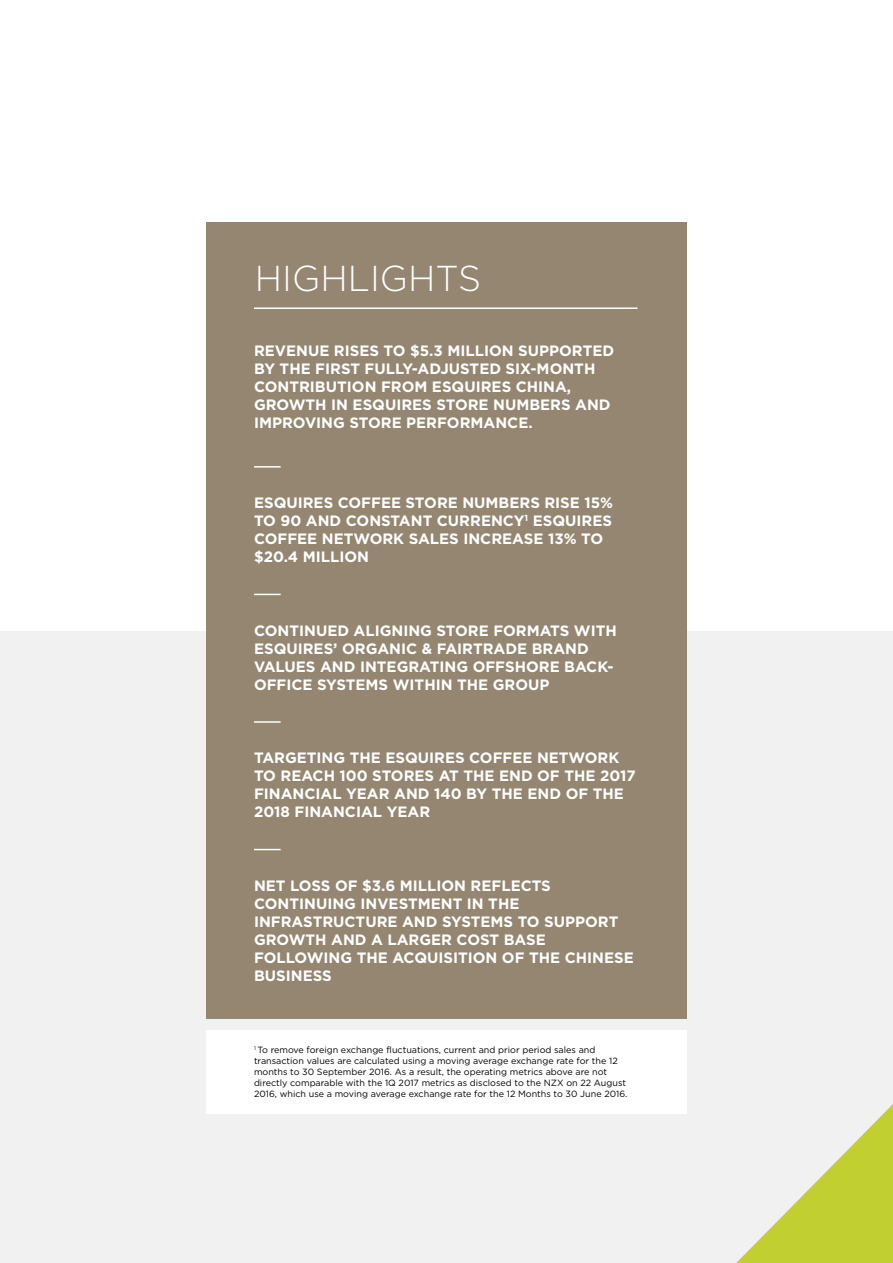
<style>
.page{position:relative;width:893px;height:1263px;background:#fff}
.page>*{position:absolute;margin:0;border:0;box-sizing:border-box;transform-origin:0 0}
.t1{font:300 36px "Gotham HTF";color:#fff}
.t2{font:700 15px/18px "Gotham HTF";color:#fff}
.t3{font:9px/10.8px "Gotham HTF";color:#000}
</style>
<div class="page">
<div style="left:0;top:631px;width:893px;height:632px;background:#f1f1f2"></div>
<div style="left:206px;top:222px;width:481px;height:796px;background:#948671"></div>
<hr style="left:254px;top:307px;width:383px;height:2px;background:#fff">
<hr style="left:254px;top:466px;width:27px;height:2px;background:#fff">
<svg style="left:254px;top:594px;width:27px;height:1px"></svg>
<hr style="left:254px;top:721px;width:27px;height:2px;background:#fff">
<svg style="left:254px;top:849px;width:27px;height:1px"></svg>
<svg style="left:736px;top:1104px;width:157px;height:159px"></svg>
<div style="left:206px;top:1031px;width:481px;height:83px;background:#fff"></div>
<h1 class="t1" style="left:255px;top:258px;width:228px">HIGHLIGHTS</h1>
<p class="t2" style="left:254px;top:342px;width:362px">REVENUE RISES TO $5.3 MILLION SUPPORTED BY THE FIRST FULLY-ADJUSTED SIX-MONTH CONTRIBUTION FROM ESQUIRES CHINA, GROWTH IN ESQUIRES STORE NUMBERS AND IMPROVING STORE PERFORMANCE.</p>
<p class="t2" style="left:254px;top:493px;width:361px">ESQUIRES COFFEE STORE NUMBERS RISE 15%<br>TO 90 AND CONSTANT CURRENCY<sup>1</sup> ESQUIRES<br>COFFEE NETWORK SALES INCREASE 13% TO $20.4 MILLION</p>
<p class="t2" style="left:254px;top:621px;width:364px">CONTINUED ALIGNING STORE FORMATS WITH ESQUIRES’ ORGANIC &amp; FAIRTRADE BRAND VALUES AND INTEGRATING OFFSHORE BACK-OFFICE SYSTEMS WITHIN THE GROUP</p>
<p class="t2" style="left:254px;top:748px;width:383px">TARGETING THE ESQUIRES COFFEE NETWORK TO REACH 100 STORES AT THE END OF THE 2017<br>FINANCIAL YEAR AND 140 BY THE END OF THE 2018 FINANCIAL YEAR</p>
<p class="t2" style="left:254px;top:876px;width:381px">NET LOSS OF $3.6 MILLION REFLECTS<br>CONTINUING INVESTMENT IN THE<br>INFRASTRUCTURE AND SYSTEMS TO SUPPORT<br>GROWTH AND A LARGER COST BASE<br>FOLLOWING THE ACQUISITION OF THE CHINESE<br>BUSINESS</p>
<p class="t3" style="left:254px;top:1044px;width:375px"><sup>1</sup> To remove foreign exchange fluctuations, current and prior period sales and transaction values are calculated using a moving average exchange rate for the 12 months to 30 September 2016. As a result, the operating metrics above are not directly comparable with the 1Q 2017 metrics as disclosed to the NZX on 22 August 2016, which use a moving average exchange rate for the 12 Months to 30 June 2016.</p>
</div>
